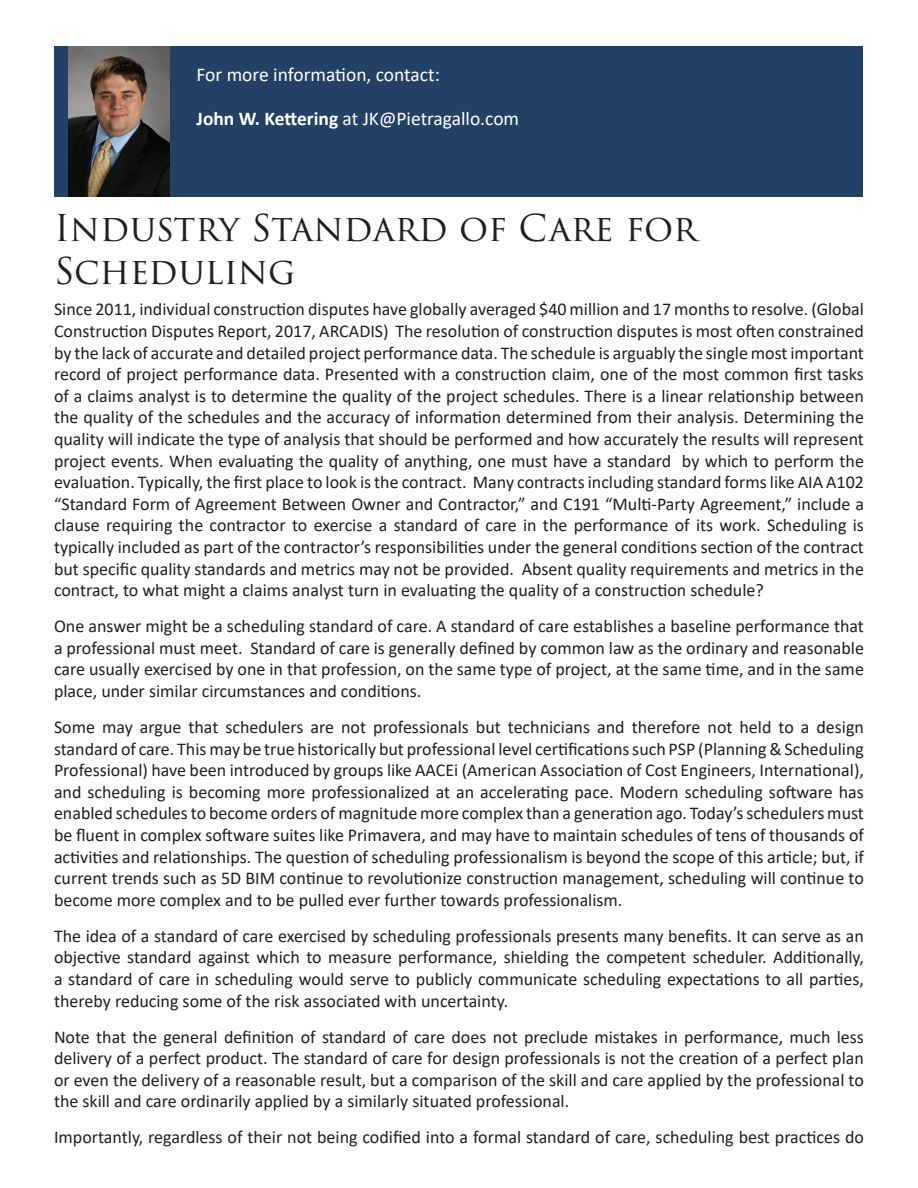
<style>
.page{position:relative;width:918px;height:1188px;background:#fff}
.page>*{position:absolute;margin:0;border:0;box-sizing:border-box;transform-origin:0 0}
.t1{font:36px/43.2px "Trajan Pro 3";color:#231f20}
.t2{font:19.5px "Calibri";color:#fff}
.t3{font:18px/21.6px "Calibri";color:#231f20;text-align:justify}
.s1{font-weight:700}
</style>
<div class="page">
<div style="left:55px;top:46px;width:808px;height:151px;background:#234165"></div>
<img style="left:68px;top:46px;width:102px;height:151px">
<p class="t2" style="left:197px;top:61px;width:245px">For more information, contact:</p>
<p class="t2" style="left:197px;top:105px;width:324px"><span class="s1">John W. Kettering</span> at JK@Pietragallo.com</p>
<p class="t1" style="left:54px;top:208px;width:645px">Industry Standard of Care for<br>Scheduling</p>
<p class="t3" style="left:54px;top:298px;width:812px">Since 2011, individual construction disputes have globally averaged $40 million and 17 months to resolve. (Global Construction Disputes Report, 2017, ARCADIS) The resolution of construction disputes is most often constrained by the lack of accurate and detailed project performance data. The schedule is arguably the single most important record of project performance data. Presented with a construction claim, one of the most common first tasks of a claims analyst is to determine the quality of the project schedules. There is a linear relationship between the quality of the schedules and the accuracy of information determined from their analysis. Determining the quality will indicate the type of analysis that should be performed and how accurately the results will represent project events. When evaluating the quality of anything, one must have a standard by which to perform the evaluation. Typically, the first place to look is the contract. Many contracts including standard forms like AIA A102 “Standard Form of Agreement Between Owner and Contractor,” and C191 “Multi-Party Agreement,” include a clause requiring the contractor to exercise a standard of care in the performance of its work. Scheduling is typically included as part of the contractor’s responsibilities under the general conditions section of the contract but specific quality standards and metrics may not be provided. Absent quality requirements and metrics in the contract, to what might a claims analyst turn in evaluating the quality of a construction schedule?</p>
<p class="t3" style="left:54px;top:615px;width:811px">One answer might be a scheduling standard of care. A standard of care establishes a baseline performance that a professional must meet. Standard of care is generally defined by common law as the ordinary and reasonable care usually exercised by one in that profession, on the same type of project, at the same time, and in the same place, under similar circumstances and conditions.</p>
<p class="t3" style="left:54px;top:716px;width:811px">Some may argue that schedulers are not professionals but technicians and therefore not held to a design standard of care. This may be true historically but professional level certifications such PSP (Planning &amp; Scheduling Professional) have been introduced by groups like AACEi (American Association of Cost Engineers, International), and scheduling is becoming more professionalized at an accelerating pace. Modern scheduling software has enabled schedules to become orders of magnitude more complex than a generation ago. Today’s schedulers must be fluent in complex software suites like Primavera, and may have to maintain schedules of tens of thousands of activities and relationships. The question of scheduling professionalism is beyond the scope of this article; but, if current trends such as 5D BIM continue to revolutionize construction management, scheduling will continue to become more complex and to be pulled ever further towards professionalism.</p>
<p class="t3" style="left:54px;top:925px;width:812px">The idea of a standard of care exercised by scheduling professionals presents many benefits. It can serve as an objective standard against which to measure performance, shielding the competent scheduler. Additionally, a standard of care in scheduling would serve to publicly communicate scheduling expectations to all parties, thereby reducing some of the risk associated with uncertainty.</p>
<p class="t3" style="left:54px;top:1025px;width:811px">Note that the general definition of standard of care does not preclude mistakes in performance, much less delivery of a perfect product. The standard of care for design professionals is not the creation of a perfect plan or even the delivery of a reasonable result, but a comparison of the skill and care applied by the professional to the skill and care ordinarily applied by a similarly situated professional.</p>
<p class="t3" style="left:54px;top:1126px;width:811px">Importantly, regardless of their not being codified into a formal standard of care, scheduling best practices do</p>
</div>
